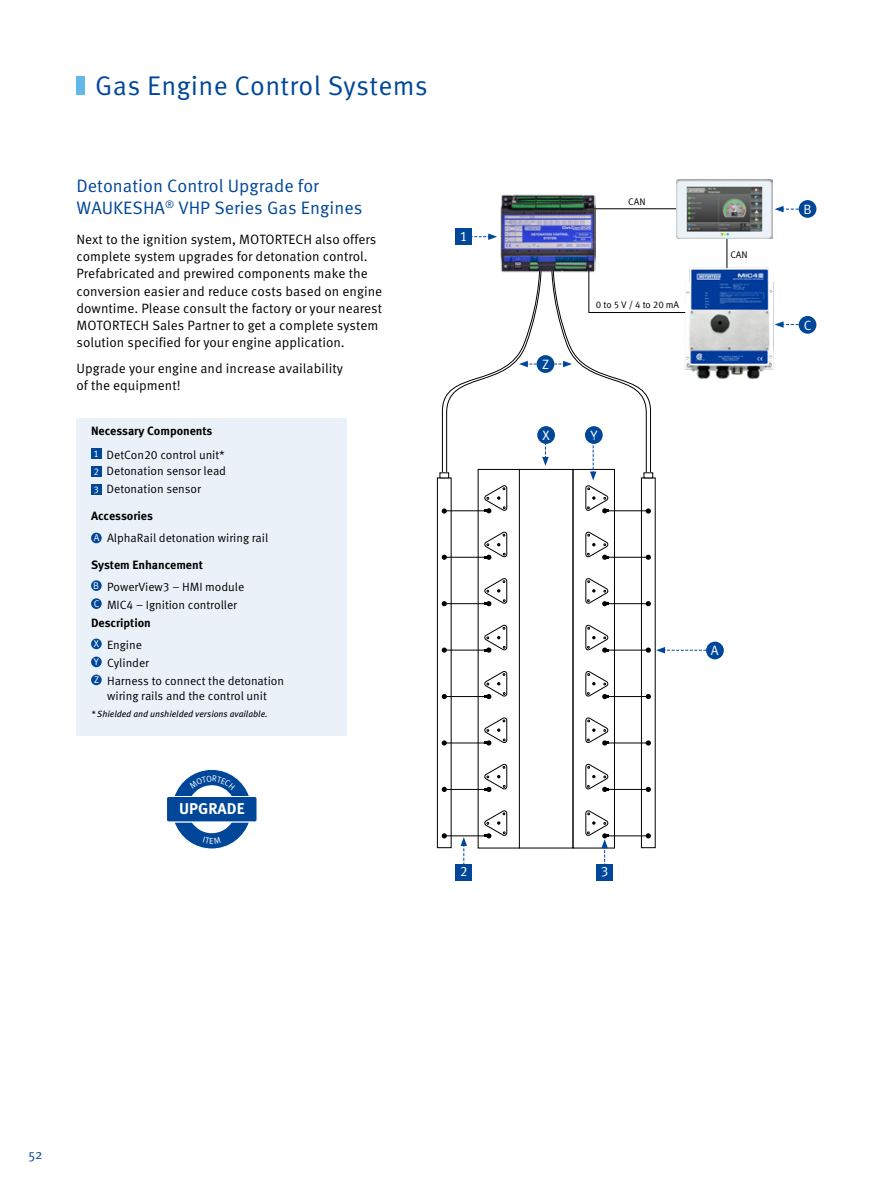
<style>
.page{position:relative;width:893px;height:1191px;background:#fff}
.page>*{position:absolute;margin:0;border:0;box-sizing:border-box;transform-origin:0 0}
.t1{font:27px "Meta Pro Norm";letter-spacing:.01em;color:#004799}
.Aufzählungen{font:18px/21.6px "Meta Pro Norm";color:#004799}
.t2{font:700 15.6px "Meta Pro";color:#fff}
.t3{font:13.8px "Meta Pro Norm";color:#fff}
.Ohne_Trenner{font:13.5px/17.2px "Meta Pro Norm";color:#000}
.t4{font:13.5px "Meta Pro Norm";color:#fff}
.t5{font:13.5px "Meta Pro Norm";color:#004799}
.t6{font:12px/14.4px "Meta Pro Norm";letter-spacing:-.005em;color:#000;text-align:center}
.t7{font:700 12px "Meta Pro";letter-spacing:-.005em;color:#000}
.t8{font:9.75px "Meta Pro Norm";color:#fff}
.t9{font:9.6px "Meta Pro Norm";letter-spacing:-.005em;color:#000}
.t10{font:italic 9px "Meta Pro";letter-spacing:-.005em;color:#000}
.s1{font-size:9.75px;color:#fff}
</style>
<div class="page">
<div style="left:77px;top:77px;width:8px;height:18px;background:#62b9e9"></div>
<div style="left:77px;top:418px;width:270px;height:317px;background:#eaf1f9"></div>
<div style="left:91px;top:448px;width:10px;height:10px;background:#004799"></div>
<div style="left:91px;top:466px;width:10px;height:10px;background:#004799"></div>
<div style="left:91px;top:484px;width:10px;height:10px;background:#004799"></div>
<div style="left:91px;top:532px;width:11px;height:11px;background:#004799;border-radius:50%"></div>
<div style="left:91px;top:580px;width:11px;height:11px;background:#004799;border-radius:50%"></div>
<div style="left:91px;top:598px;width:11px;height:11px;background:#004799;border-radius:50%"></div>
<div style="left:91px;top:638px;width:11px;height:11px;background:#004799;border-radius:50%"></div>
<div style="left:91px;top:656px;width:11px;height:11px;background:#004799;border-radius:50%"></div>
<div style="left:91px;top:674px;width:11px;height:11px;background:#004799;border-radius:50%"></div>
<div style="left:437px;top:478px;width:14px;height:370px;border:1px solid #000"></div>
<svg style="left:442px;top:554px;width:5px;height:6px"></svg>
<svg style="left:442px;top:601px;width:5px;height:5px"></svg>
<svg style="left:442px;top:647px;width:5px;height:5px"></svg>
<svg style="left:442px;top:694px;width:5px;height:5px"></svg>
<svg style="left:442px;top:740px;width:5px;height:5px"></svg>
<svg style="left:442px;top:787px;width:5px;height:5px"></svg>
<svg style="left:442px;top:833px;width:5px;height:5px"></svg>
<hr style="left:589px;top:312px;width:107px;height:1px;background:#000">
<hr style="left:590px;top:208px;width:126px;height:1px;background:#000">
<hr style="left:727px;top:203px;width:1px;height:126px;background:#000">
<div style="left:478px;top:469px;width:42px;height:379px;border:1px solid #000"></div>
<hr style="left:444px;top:557px;width:44px;height:1px;background:#000">
<hr style="left:444px;top:603px;width:44px;height:1px;background:#000">
<hr style="left:444px;top:650px;width:44px;height:1px;background:#000">
<hr style="left:444px;top:696px;width:44px;height:1px;background:#000">
<hr style="left:444px;top:742px;width:44px;height:1px;background:#000">
<hr style="left:444px;top:789px;width:44px;height:1px;background:#000">
<hr style="left:444px;top:835px;width:44px;height:1px;background:#000">
<img style="left:684px;top:261px;width:91px;height:118px">
<img style="left:676px;top:179px;width:96px;height:60px">
<svg style="left:775px;top:321px;width:25px;height:7px"></svg>
<svg style="left:775px;top:206px;width:24px;height:6px"></svg>
<div style="left:799px;top:200px;width:17px;height:18px;background:#004799;border-radius:50%"></div>
<div style="left:799px;top:316px;width:17px;height:18px;background:#004799;border-radius:50%"></div>
<div style="left:706px;top:641px;width:18px;height:18px;background:#004799;border-radius:50%"></div>
<svg style="left:461px;top:837px;width:6px;height:27px"></svg>
<div style="left:573px;top:469px;width:42px;height:379px;border:1px solid #000"></div>
<div style="left:641px;top:478px;width:14px;height:370px;border:1px solid #000"></div>
<hr style="left:605px;top:557px;width:43px;height:1px;background:#000">
<hr style="left:605px;top:603px;width:43px;height:1px;background:#000">
<hr style="left:605px;top:650px;width:43px;height:1px;background:#000">
<hr style="left:605px;top:696px;width:43px;height:1px;background:#000">
<hr style="left:605px;top:742px;width:43px;height:1px;background:#000">
<hr style="left:605px;top:789px;width:43px;height:1px;background:#000">
<hr style="left:605px;top:835px;width:43px;height:1px;background:#000">
<svg style="left:646px;top:554px;width:5px;height:6px"></svg>
<svg style="left:646px;top:601px;width:5px;height:5px"></svg>
<svg style="left:646px;top:647px;width:61px;height:6px"></svg>
<svg style="left:646px;top:694px;width:5px;height:5px"></svg>
<svg style="left:646px;top:740px;width:5px;height:5px"></svg>
<svg style="left:646px;top:787px;width:5px;height:5px"></svg>
<svg style="left:646px;top:833px;width:5px;height:5px"></svg>
<svg style="left:472px;top:233px;width:25px;height:7px"></svg>
<div style="left:456px;top:228px;width:16px;height:16px;background:#004799"></div>
<div style="left:456px;top:864px;width:16px;height:16px;background:#004799"></div>
<div style="left:596px;top:864px;width:17px;height:16px;background:#004799"></div>
<div style="left:644px;top:472px;width:9px;height:6px;border:1px solid #000"></div>
<svg style="left:585px;top:810px;width:24px;height:54px"></svg>
<svg style="left:585px;top:763px;width:24px;height:29px"></svg>
<svg style="left:585px;top:717px;width:24px;height:28px"></svg>
<svg style="left:484px;top:717px;width:23px;height:28px"></svg>
<svg style="left:484px;top:671px;width:23px;height:28px"></svg>
<svg style="left:484px;top:624px;width:23px;height:28px"></svg>
<svg style="left:484px;top:578px;width:23px;height:28px"></svg>
<svg style="left:484px;top:531px;width:23px;height:29px"></svg>
<svg style="left:484px;top:763px;width:23px;height:29px"></svg>
<svg style="left:484px;top:810px;width:23px;height:28px"></svg>
<svg style="left:585px;top:671px;width:24px;height:28px"></svg>
<svg style="left:585px;top:624px;width:24px;height:28px"></svg>
<svg style="left:585px;top:578px;width:24px;height:28px"></svg>
<svg style="left:585px;top:531px;width:24px;height:29px"></svg>
<svg style="left:442px;top:260px;width:209px;height:253px"></svg>
<img style="left:499px;top:194px;width:96px;height:80px">
<div style="left:167px;top:796px;width:90px;height:26px;background:#004799;border-radius:2px"></div>
<div style="left:166px;top:796px;width:91px;height:26px;border:1px solid #fff;border-radius:2px"></div>
<svg style="left:173px;top:769px;width:77px;height:28px"></svg>
<svg style="left:173px;top:821px;width:77px;height:28px"></svg>
<p class="t1" style="left:95px;top:65px;width:334px">Gas Engine Control Systems</p>
<p class="Aufzählungen" style="left:77px;top:174px;width:287px">Detonation Control Upgrade for<br>WAUKESHA<sup>®</sup> VHP Series Gas Engines</p>
<p class="Ohne_Trenner" style="left:77px;top:230px;width:307px">Next to the ignition system, MOTORTECH also offers complete system upgrades for detonation control.<br>Prefabricated and prewired components make the conversion easier and reduce costs based on engine downtime. Please consult the factory or your nearest MOTORTECH Sales Partner to get a complete system solution specified for your engine application.</p>
<p class="Ohne_Trenner" style="left:77px;top:359px;width:268px">Upgrade your engine and increase availability of the equipment!</p>
<p class="t7" style="left:91px;top:421px;width:123px">Necessary Components</p>
<p class="t8" style="left:93px;top:446px;width:7px">1</p>
<p class="t6" style="left:107px;top:446px;width:120px">DetCon20 control unit*</p>
<p class="t8" style="left:93px;top:464px;width:7px">2</p>
<p class="t6" style="left:107px;top:463px;width:121px">Detonation sensor lead</p>
<p class="t8" style="left:93px;top:482px;width:7px">3</p>
<p class="t6" style="left:107px;top:481px;width:96px">Detonation sensor</p>
<p class="t7" style="left:91px;top:506px;width:63px">Accessories</p>
<p class="t6" style="left:94px;top:530px;width:176px"><span class="s1">A</span> AlphaRail detonation wiring rail</p>
<p class="t7" style="left:91px;top:555px;width:113px">System Enhancement</p>
<p class="t6" style="left:93px;top:579px;width:153px"><span class="s1">B</span> PowerView3 – HMI module</p>
<p class="t6" style="left:94px;top:597px;width:145px"><span class="s1">C</span> MIC4 – Ignition controller</p>
<p class="t7" style="left:91px;top:613px;width:61px">Description</p>
<p class="t6" style="left:94px;top:637px;width:50px"><span class="s1">X</span> Engine</p>
<p class="t6" style="left:94px;top:655px;width:57px"><span class="s1">Y</span> Cylinder</p>
<p class="t6" style="left:94px;top:673px;width:191px"><span class="s1">Z</span> Harness to connect the detonation wiring rails and the control unit</p>
<p class="t10" style="left:91px;top:707px;width:178px">* Shielded and unshielded versions available.</p>
<p class="t2" style="left:179px;top:796px;width:67px">UPGRADE</p>
<p class="t3" style="left:460px;top:225px;width:9px">1</p>
<p class="t3" style="left:460px;top:861px;width:9px">2</p>
<p class="t4" style="left:542px;top:354px;width:8px">Z</p>
<p class="t4" style="left:542px;top:425px;width:9px">X</p>
<p class="t9" style="left:628px;top:194px;width:19px">CAN</p>
<p class="t9" style="left:596px;top:297px;width:85px">0 to 5 V / 4 to 20 mA</p>
<p class="t4" style="left:590px;top:425px;width:9px">Y</p>
<p class="t9" style="left:730px;top:247px;width:19px">CAN</p>
<p class="t4" style="left:803px;top:199px;width:10px">B</p>
<p class="t4" style="left:804px;top:315px;width:9px">C</p>
<p class="t4" style="left:711px;top:640px;width:9px">A</p>
<p class="t3" style="left:601px;top:861px;width:9px">3</p>
<p class="t5" style="left:28px;top:1143px;width:16px">52</p>
</div>
